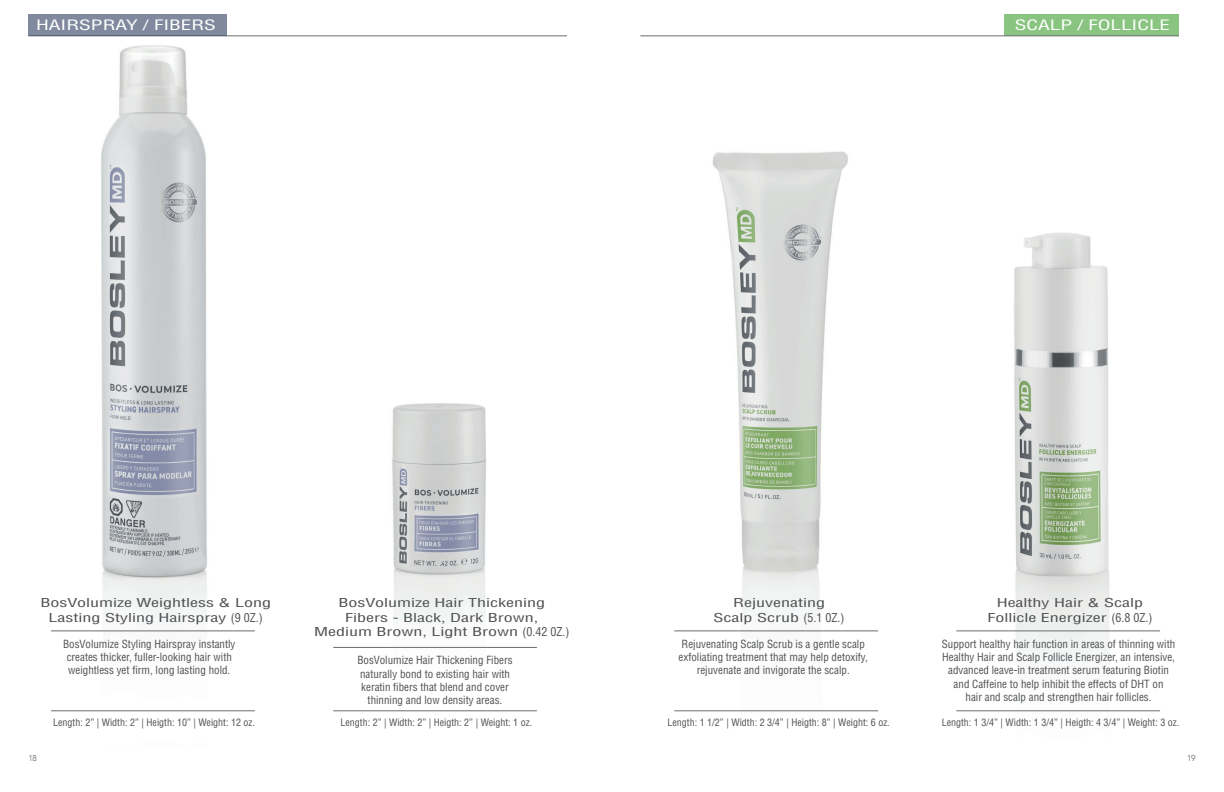
<style>
.page{position:relative;width:1224px;height:792px;background:#fff}
.page>*{position:absolute;margin:0;border:0;box-sizing:border-box;transform-origin:0 0}
.t1{font:condensed 14px "Helvetica LT Std";color:#fff;scale:1.5 1}
.t2{font:condensed 12px/14.4px "Helvetica LT Std";color:#4f5252;text-align:center;scale:1.5 1}
.t3{font:condensed 11px/13.2px "Helvetica LT Std";color:#4f5252;text-align:center}
.t4{font:condensed 10px "Helvetica LT Std";color:#4f5252}
.t5{font:300 8.5px "Avenir";color:#636366}
</style>
<div class="page">
<div style="left:1004px;top:14px;width:175px;height:22px;background:#89c480"></div>
<img style="left:333px;top:403px;width:204px;height:308px">
<img style="left:51px;top:45px;width:204px;height:666px">
<hr style="left:28px;top:36px;width:539px;height:1px;background:#6c6d70">
<hr style="left:51px;top:711px;width:204px;height:1px;background:#6c6d70">
<hr style="left:333px;top:711px;width:204px;height:1px;background:#6c6d70">
<hr style="left:51px;top:631px;width:204px;height:1px;background:#6c6d70">
<hr style="left:333px;top:647px;width:204px;height:1px;background:#6c6d70">
<hr style="left:640px;top:36px;width:539px;height:1px;background:#6c6d70">
<img style="left:674px;top:151px;width:205px;height:560px">
<img style="left:956px;top:232px;width:205px;height:479px">
<hr style="left:674px;top:711px;width:204px;height:1px;background:#6c6d70">
<hr style="left:956px;top:711px;width:204px;height:1px;background:#6c6d70">
<hr style="left:674px;top:631px;width:204px;height:1px;background:#6c6d70">
<hr style="left:956px;top:631px;width:204px;height:1px;background:#6c6d70">
<div style="left:28px;top:14px;width:199px;height:22px;background:#80899d"></div>
<p class="t1" style="left:36px;top:16px;width:121px">HAIRSPRAY / FIBERS</p>
<p class="t1" style="left:1015px;top:16px;width:105px">SCALP / FOLLICLE</p>
<p class="t2" style="left:40px;top:596px;width:155px">BosVolumize Weightless &amp; Long<br>Lasting Styling Hairspray (9 0Z.)</p>
<p class="t3" style="left:63px;top:637px;width:174px">BosVolumize Styling Hairspray instantly creates thicker, fuller-looking hair with weightless yet firm, long lasting hold.</p>
<p class="t2" style="left:314px;top:596px;width:172px">BosVolumize Hair Thickening<br>Fibers - Black, Dark Brown,<br>Medium Brown, Light Brown (0.42 0Z.)</p>
<p class="t3" style="left:357px;top:654px;width:157px">BosVolumize Hair Thickening Fibers naturally bond to existing hair with keratin fibers that blend and cover thinning and low density areas.</p>
<p class="t4" style="left:53px;top:716px;width:203px">Length: 2” | Width: 2” | Heigth: 10” | Weight: 12 oz.</p>
<p class="t4" style="left:340px;top:716px;width:193px">Length: 2” | Width: 2” | Heigth: 2” | Weight: 1 oz.</p>
<p class="t2" style="left:714px;top:596px;width:89px">Rejuvenating<br>Scalp Scrub (5.1 0Z.)</p>
<p class="t2" style="left:987px;top:596px;width:111px">Healthy Hair &amp; Scalp<br>Follicle Energizer (6.8 0Z.)</p>
<p class="t3" style="left:679px;top:637px;width:191px">Rejuvenating Scalp Scrub is a gentle scalp exfoliating treatment that may help detoxify, rejuvenate and invigorate the scalp.</p>
<p class="t3" style="left:942px;top:637px;width:235px">Support healthy hair function in areas of thinning with Healthy Hair and Scalp Follicle Energizer, an intensive, advanced leave-in treatment serum featuring Biotin and Caffeine to help inhibit the effects of DHT on<br>hair and scalp and strengthen hair follicles.</p>
<p class="t4" style="left:667px;top:716px;width:224px">Length: 1 1/2” | Width: 2 3/4” | Heigth: 8” | Weight: 6 oz.</p>
<p class="t4" style="left:942px;top:716px;width:239px">Length: 1 3/4” | Width: 1 3/4” | Heigth: 4 3/4” | Weight: 3 oz.</p>
<p class="t5" style="left:28px;top:753px;width:10px">18</p>
<p class="t5" style="left:1187px;top:753px;width:10px">19</p>
</div>
